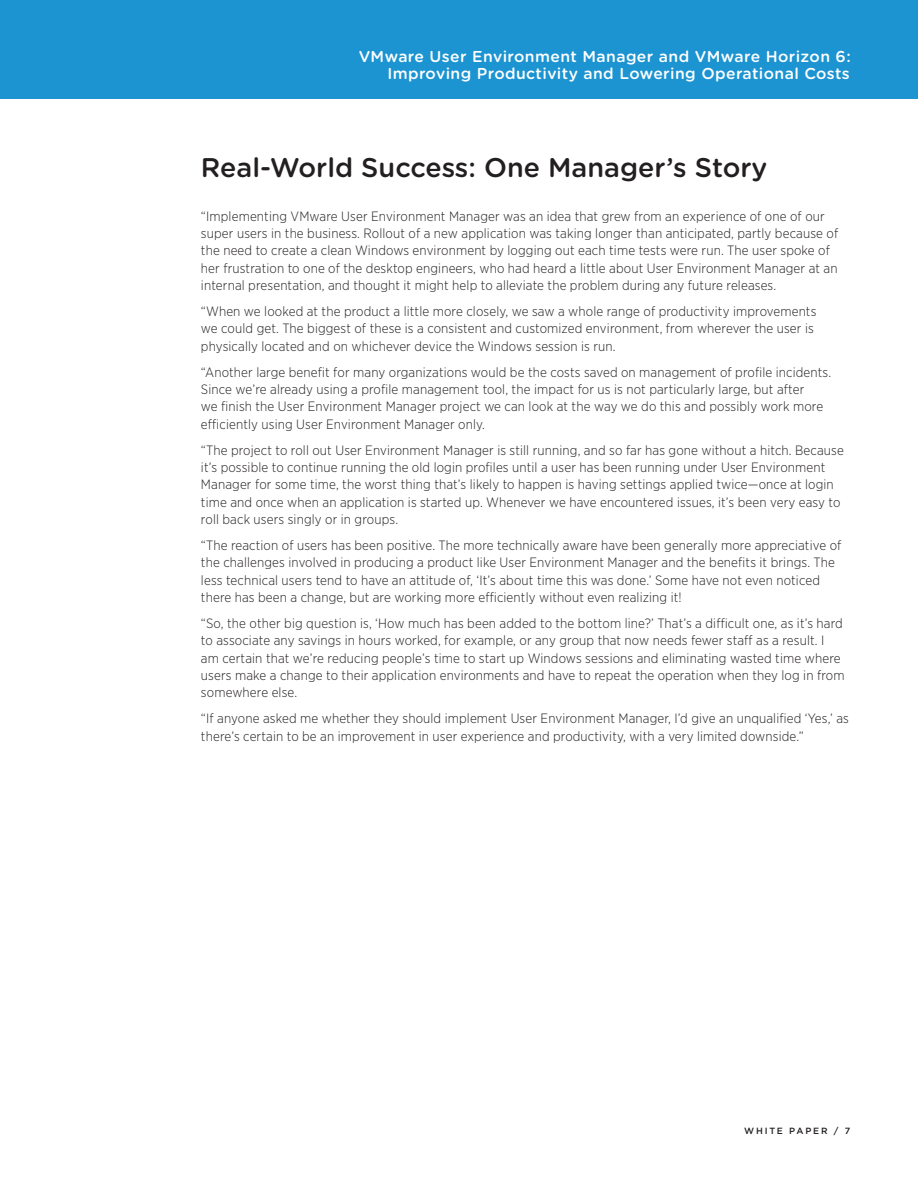
<style>
.page{position:relative;width:918px;height:1188px;background:#fff}
.page>*{position:absolute;margin:0;border:0;box-sizing:border-box;transform-origin:0 0}
._3_Main_Body_Head{font:500 27px "Gotham Rounded";color:#231f20}
.t1{font:500 15.75px/17.2px "Gotham Rounded";letter-spacing:.025em;color:#fff;text-align:right}
._5a_Body{font:300 13.5px/17.2px "Gotham Narrow";letter-spacing:.01em;color:#231f20}
.t2{font:500 9px "Gotham";letter-spacing:.2em;color:#231f20}
</style>
<div class="page">
<div style="left:0;top:0;width:918px;height:99px;background:#1c94d2"></div>
<p class="t1" style="left:359px;top:47px;width:494px">VMware User Environment Manager and VMware Horizon 6:<br>Improving Productivity and Lowering Operational Costs</p>
<p class="_3_Main_Body_Head" style="left:201px;top:148px;width:568px">Real-World Success: One Manager’s Story</p>
<p class="_5a_Body" style="left:201px;top:207px;width:639px">“Implementing VMware User Environment Manager was an idea that grew from an experience of one of our super users in the business. Rollout of a new application was taking longer than anticipated, partly because of the need to create a clean Windows environment by logging out each time tests were run. The user spoke of her frustration to one of the desktop engineers, who had heard a little about User Environment Manager at an internal presentation, and thought it might help to alleviate the problem during any future releases.</p>
<p class="_5a_Body" style="left:201px;top:302px;width:617px">“When we looked at the product a little more closely, we saw a whole range of productivity improvements we could get. The biggest of these is a consistent and customized environment, from wherever the user is physically located and on whichever device the Windows session is run.</p>
<p class="_5a_Body" style="left:201px;top:363px;width:632px">“Another large benefit for many organizations would be the costs saved on management of profile incidents.<br>Since we’re already using a profile management tool, the impact for us is not particularly large, but after<br>we finish the User Environment Manager project we can look at the way we do this and possibly work more efficiently using User Environment Manager only.</p>
<p class="_5a_Body" style="left:201px;top:441px;width:644px">“The project to roll out User Environment Manager is still running, and so far has gone without a hitch. Because it’s possible to continue running the old login profiles until a user has been running under User Environment Manager for some time, the worst thing that’s likely to happen is having settings applied twice—once at login time and once when an application is started up. Whenever we have encountered issues, it’s been very easy to roll back users singly or in groups.</p>
<p class="_5a_Body" style="left:201px;top:536px;width:642px">“The reaction of users has been positive. The more technically aware have been generally more appreciative of the challenges involved in producing a product like User Environment Manager and the benefits it brings. The less technical users tend to have an attitude of, ‘It’s about time this was done.’ Some have not even noticed there has been a change, but are working more efficiently without even realizing it!</p>
<p class="_5a_Body" style="left:201px;top:614px;width:645px">“So, the other big question is, ‘How much has been added to the bottom line?’ That’s a difficult one, as it’s hard to associate any savings in hours worked, for example, or any group that now needs fewer staff as a result. I am certain that we’re reducing people’s time to start up Windows sessions and eliminating wasted time where users make a change to their application environments and have to repeat the operation when they log in from somewhere else.</p>
<p class="_5a_Body" style="left:201px;top:710px;width:649px">“If anyone asked me whether they should implement User Environment Manager, I’d give an unqualified ‘Yes,’ as there’s certain to be an improvement in user experience and productivity, with a very limited downside.”</p>
<p class="t2" style="left:744px;top:1125px;width:108px">WHITE PAPER / 7</p>
</div>
